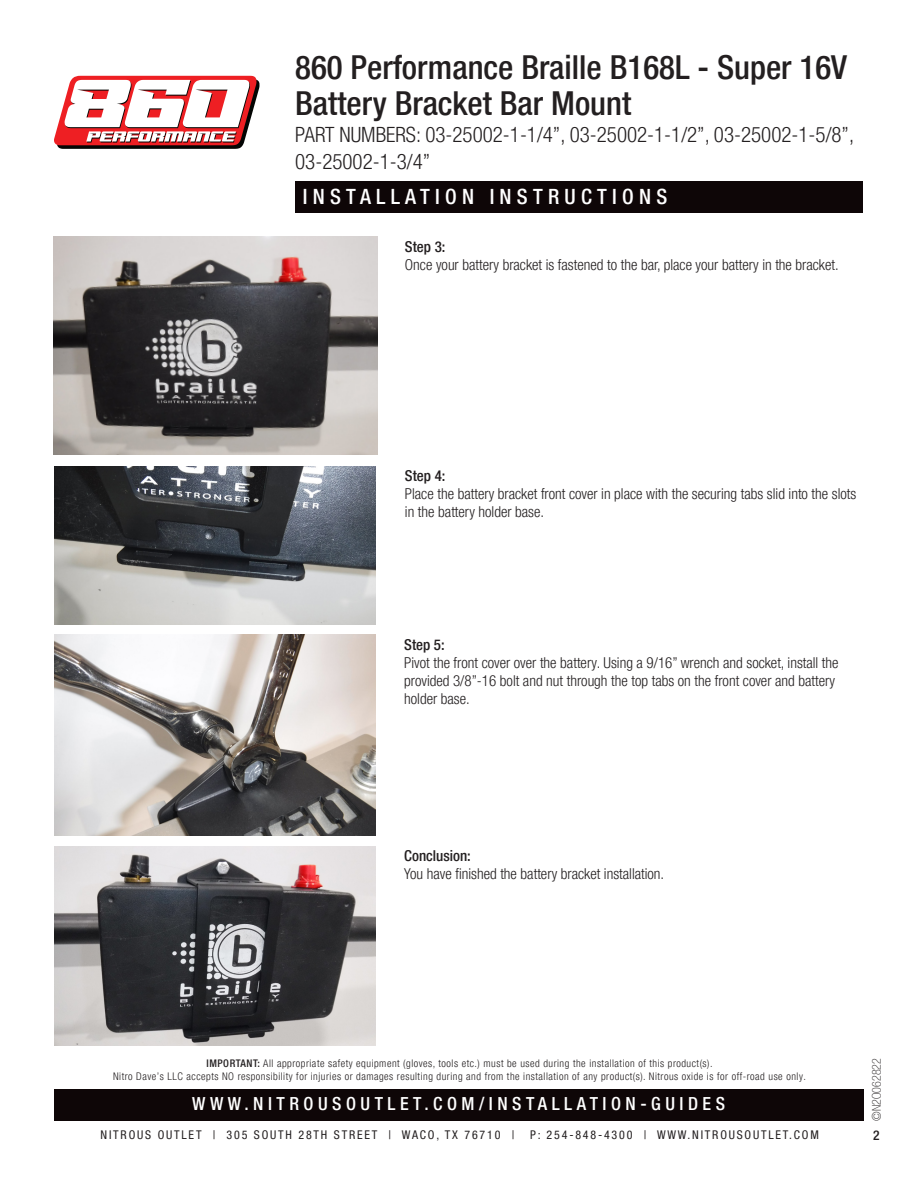
<style>
.page{position:relative;width:918px;height:1188px;background:#fff}
.page>*{position:absolute;margin:0;border:0;box-sizing:border-box;transform-origin:0 0}
.t1{font:500 condensed 33px/36px "Helvetica Neue LT Pro";color:#231f20}
.t2{font:300 condensed 21px/27px "Helvetica Neue LT Pro";color:#231f20}
.t3{font:500 condensed 21px "Helvetica Neue LT Pro";letter-spacing:.25em;color:#fff}
.t4{font:500 condensed 18px "Helvetica Neue LT Pro";letter-spacing:.25em;color:#fff}
.t5{font:300 condensed 15px/18px "Helvetica Neue LT Pro";color:#231f20}
.t6{font:500 condensed 15px "Helvetica Neue LT Pro";color:#231f20}
.t7{font:500 condensed 13.5px "Helvetica Neue LT Pro";color:#231f20}
.t8{font:condensed 12px "Helvetica Neue LT Pro";letter-spacing:.15em;color:#231f20}
.t9{font:100 condensed 12px "Helvetica Neue LT Pro";color:#231f20}
.t10{font:300 condensed 10.5px/13.5px "Helvetica Neue LT Pro";letter-spacing:.05em;color:#231f20;text-align:center}
.s1{font-weight:500}
</style>
<div class="page">
<svg style="left:54px;top:76px;width:206px;height:73px"></svg>
<div style="left:295px;top:182px;width:567px;height:31px;background:#0e0607"></div>
<div style="left:54px;top:1089px;width:810px;height:32px;background:#0e0607"></div>
<img style="left:54px;top:466px;width:322px;height:158px">
<img style="left:54px;top:635px;width:321px;height:200px">
<img style="left:54px;top:846px;width:322px;height:199px">
<img style="left:54px;top:237px;width:324px;height:217px">
<h1 class="t1" style="left:295px;top:49px;width:553px">860 Performance Braille B168L - Super 16V<br>Battery Bracket Bar Mount</h1>
<h2 class="t2" style="left:295px;top:121px;width:560px">PART NUMBERS: 03-25002-1-1/4”, 03-25002-1-1/2”, 03-25002-1-5/8”,<br>03-25002-1-3/4”</h2>
<h2 class="t3" style="left:303px;top:184px;width:366px">INSTALLATION INSTRUCTIONS</h2>
<p class="t6" style="left:405px;top:237px;width:42px">Step 3:</p>
<p class="t5" style="left:405px;top:255px;width:435px">Once your battery bracket is fastened to the bar, place your battery in the bracket.</p>
<p class="t6" style="left:405px;top:467px;width:42px">Step 4:</p>
<p class="t5" style="left:405px;top:485px;width:453px">Place the battery bracket front cover in place with the securing tabs slid into the slots in the battery holder base.</p>
<p class="t6" style="left:404px;top:635px;width:42px">Step 5:</p>
<p class="t5" style="left:404px;top:653px;width:436px">Pivot the front cover over the battery. Using a 9/16” wrench and socket, install the provided 3/8”-16 bolt and nut through the top tabs on the front cover and battery holder base.</p>
<p class="t6" style="left:404px;top:847px;width:68px">Conclusion:</p>
<p class="t5" style="left:404px;top:865px;width:261px">You have finished the battery bracket installation.</p>
<p class="t10" style="left:113px;top:1056px;width:694px"><span class="s1">IMPORTANT:</span> All appropriate safety equipment (gloves, tools etc.) must be used during the installation of this product(s).<br>Nitro Dave’s LLC accepts NO responsibility for injuries or damages resulting during and from the installation of any product(s). Nitrous oxide is for off-road use only.</p>
<p class="t4" style="left:192px;top:1093px;width:534px">WWW.NITROUSOUTLET.COM/INSTALLATION-GUIDES</p>
<p class="t8" style="left:101px;top:1128px;width:415px">NITROUS OUTLET | 305 SOUTH 28TH STREET | WACO, TX 76710 |</p>
<p class="t8" style="left:530px;top:1128px;width:290px">P: 254-848-4300 | WWW.NITROUSOUTLET.COM</p>
<p class="t9" style="left:870px;top:1121px;width:64px;rotate:-90deg">©N2O062822</p>
<p class="t7" style="left:873px;top:1127px;width:8px">2</p>
</div>
